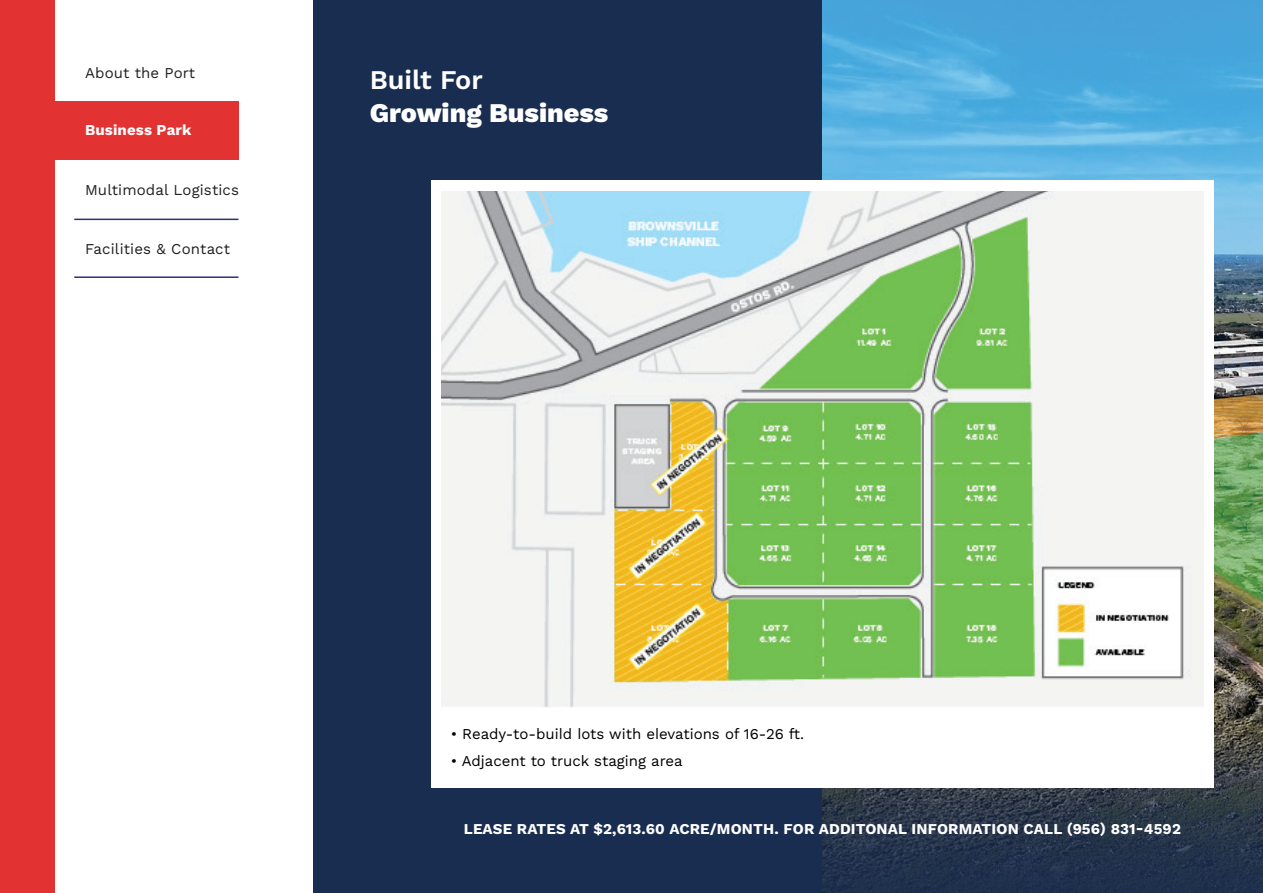
<style>
.page{position:relative;width:1263px;height:893px;background:#fff}
.page>*{position:absolute;margin:0;border:0;box-sizing:border-box;transform-origin:0 0}
.t1{font:800 27px "Work Sans";color:#fff}
.t2{font:600 27px "Work Sans";color:#fff}
.t3{font:700 15px "Work Sans";letter-spacing:.01em;color:#fff}
.t4{font:15px "Work Sans";color:#000}
.t5{font:15px "Work Sans";letter-spacing:.01em;color:#231f20}
</style>
<div class="page">
<img style="left:1214px;top:332px;width:49px;height:399px">
<svg style="left:822px;top:731px;width:441px;height:162px;background:#29364a"></svg>
<svg style="left:822px;top:0;width:441px;height:332px;background:#55acdc"></svg>
<div style="left:194px;top:0;width:628px;height:893px;background:#192d50"></div>
<div style="left:0;top:0;width:312px;height:893px;background:#fff"></div>
<div style="left:0;top:0;width:54px;height:893px;background:#e23332"></div>
<div style="left:48px;top:101px;width:190px;height:58px;background:#e23332"></div>
<hr style="left:74px;top:219px;width:164px;height:1px;background:#293278">
<hr style="left:74px;top:276px;width:164px;height:2px;background:#293278">
<div style="left:431px;top:180px;width:782px;height:608px;background:#fff"></div>
<img style="left:442px;top:191px;width:761px;height:517px">
<p class="t5" style="left:85px;top:62px;width:111px">About the Port</p>
<p class="t3" style="left:85px;top:118px;width:108px">Business Park</p>
<p class="t5" style="left:85px;top:179px;width:155px">Multimodal Logistics</p>
<p class="t5" style="left:85px;top:237px;width:147px">Facilities &amp; Contact</p>
<h1 class="t2" style="left:370px;top:60px;width:115px">Built For</h1>
<h1 class="t1" style="left:370px;top:93px;width:240px">Growing Business</h1>
<p class="t4" style="left:451px;top:722px;width:355px">• Ready-to-build lots with elevations of 16-26 ft.</p>
<p class="t4" style="left:451px;top:749px;width:233px">• Adjacent to truck staging area</p>
<p class="t3" style="left:464px;top:818px;width:719px">LEASE RATES AT $2,613.60 ACRE/MONTH. FOR ADDITONAL INFORMATION CALL (956) 831-4592</p>
</div>
